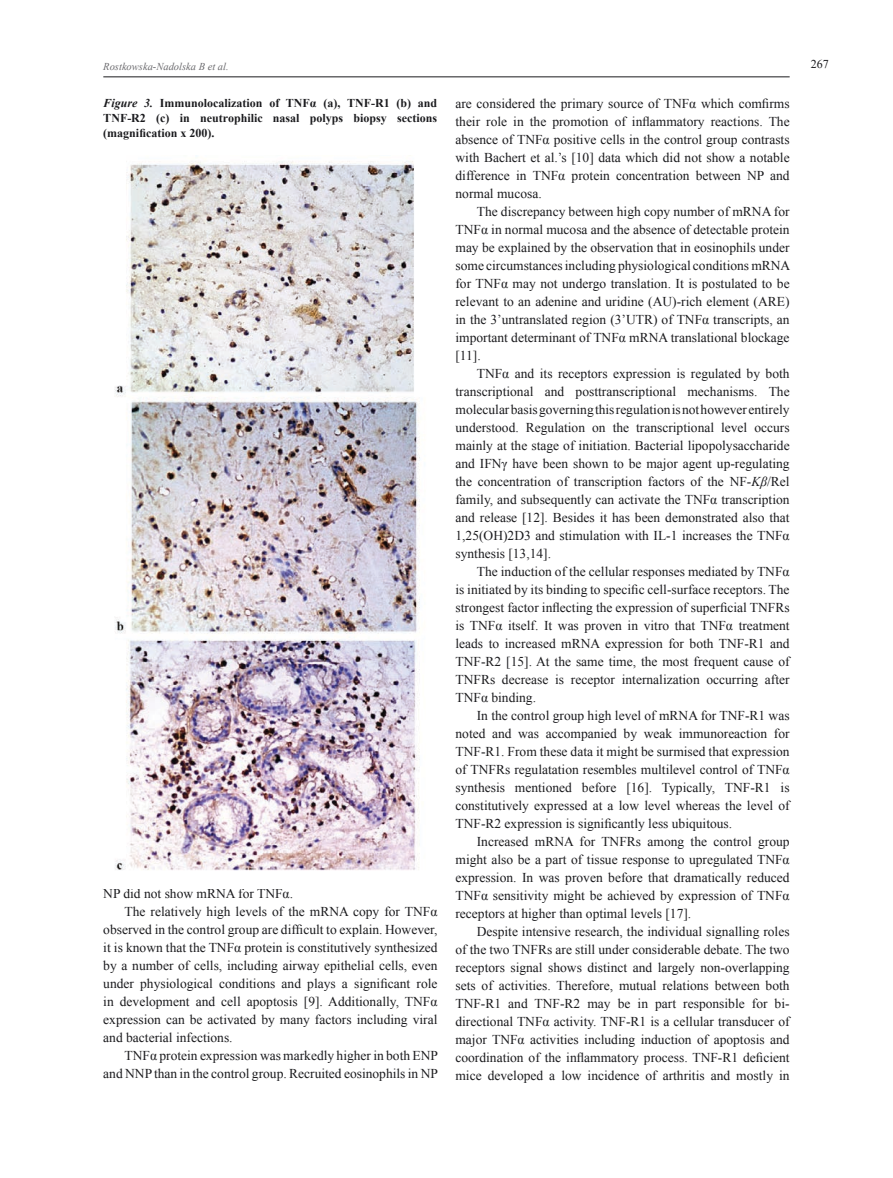
<style>
.page{position:relative;width:893px;height:1178px;background:#fff}
.page>*{position:absolute;margin:0;border:0;box-sizing:border-box;transform-origin:0 0}
.t1{font:13.5px/18px "Times New Roman";color:#1b1b1e;text-align:justify}
.t2{font:700 12px/15px "Times New Roman";color:#1b1b1e;text-align:justify}
.t3{font:12px "Times New Roman";color:#1b1b1e}
.t4{font:italic 10.5px "Times New Roman";color:#6a696d}
.s1{font-style:italic}
</style>
<div class="page">
<hr style="left:103px;top:76px;width:687px;height:1px;background:#1b1b1e">
<img style="left:115px;top:161px;width:305px;height:710px">
<p class="t4" style="left:103px;top:59px;width:127px">Rostkowska-Nadolska B et al.</p>
<p class="t3" style="left:811px;top:56px;width:19px">267</p>
<p class="t2" style="left:103px;top:95px;width:335px"><span class="s1">Figure 3.</span> Immunolocalization of TNFα (a), TNF-R1 (b) and TNF-R2 (c) in neutrophilic nasal polyps biopsy sections (magnification x 200).</p>
<p class="t1" style="left:103px;top:884px;width:191px">NP did not show mRNA for TNFα.</p>
<p class="t1" style="left:125px;top:902px;width:314px">The relatively high levels of the mRNA copy for TNFα</p>
<p class="t1" style="left:103px;top:920px;width:336px">observed in the control group are difficult to explain. However,</p>
<p class="t1" style="left:103px;top:938px;width:336px">it is known that the TNFα protein is constitutively synthesized</p>
<p class="t1" style="left:103px;top:956px;width:336px">by a number of cells, including airway epithelial cells, even</p>
<p class="t1" style="left:103px;top:974px;width:336px">under physiological conditions and plays a significant role</p>
<p class="t1" style="left:103px;top:992px;width:336px">in development and cell apoptosis [9]. Additionally, TNFα</p>
<p class="t1" style="left:103px;top:1010px;width:336px">expression can be activated by many factors including viral</p>
<p class="t1" style="left:103px;top:1028px;width:131px">and bacterial infections.</p>
<p class="t1" style="left:125px;top:1046px;width:315px">TNFα protein expression was markedly higher in both ENP</p>
<p class="t1" style="left:103px;top:1064px;width:336px">and NNP than in the control group. Recruited eosinophils in NP</p>
<p class="t1" style="left:455px;top:94px;width:336px">are considered the primary source of TNFα which comfirms their role in the promotion of inflammatory reactions. The absence of TNFα positive cells in the control group contrasts with Bachert et al.’s [10] data which did not show a notable difference in TNFα protein concentration between NP and normal mucosa.</p>
<p class="t1" style="left:455px;top:202px;width:336px;text-indent:21px">The discrepancy between high copy number of mRNA for TNFα in normal mucosa and the absence of detectable protein may be explained by the observation that in eosinophils under some circumstances including physiological conditions mRNA for TNFα may not undergo translation. It is postulated to be relevant to an adenine and uridine (AU)-rich element (ARE) in the 3’untranslated region (3’UTR) of TNFα transcripts, an important determinant of TNFα mRNA translational blockage [11].</p>
<p class="t1" style="left:455px;top:364px;width:336px;text-indent:21px">TNFα and its receptors expression is regulated by both transcriptional and posttranscriptional mechanisms. The molecular basis governing this regulation is not however entirely understood. Regulation on the transcriptional level occurs mainly at the stage of initiation. Bacterial lipopolysaccharide and IFNγ have been shown to be major agent up-regulating the concentration of transcription factors of the NF-<span class="s1">Kβ</span>/Rel family, and subsequently can activate the TNFα transcription and release [12]. Besides it has been demonstrated also that 1,25(OH)2D3 and stimulation with IL-1 increases the TNFα synthesis [13,14].</p>
<p class="t1" style="left:455px;top:562px;width:336px;text-indent:21px">The induction of the cellular responses mediated by TNFα is initiated by its binding to specific cell-surface receptors. The strongest factor inflecting the expression of superficial TNFRs is TNFα itself. It was proven in vitro that TNFα treatment leads to increased mRNA expression for both TNF-R1 and TNF-R2 [15]. At the same time, the most frequent cause of TNFRs decrease is receptor internalization occurring after TNFα binding.</p>
<p class="t1" style="left:455px;top:706px;width:336px;text-indent:21px">In the control group high level of mRNA for TNF-R1 was noted and was accompanied by weak immunoreaction for TNF-R1. From these data it might be surmised that expression of TNFRs regulatation resembles multilevel control of TNFα synthesis mentioned before [16]. Typically, TNF-R1 is constitutively expressed at a low level whereas the level of TNF-R2 expression is significantly less ubiquitous.</p>
<p class="t1" style="left:455px;top:832px;width:336px;text-indent:21px">Increased mRNA for TNFRs among the control group might also be a part of tissue response to upregulated TNFα expression. In was proven before that dramatically reduced TNFα sensitivity might be achieved by expression of TNFα receptors at higher than optimal levels [17].</p>
<p class="t1" style="left:455px;top:922px;width:336px;text-indent:21px">Despite intensive research, the individual signalling roles of the two TNFRs are still under considerable debate. The two receptors signal shows distinct and largely non-overlapping sets of activities. Therefore, mutual relations between both TNF-R1 and TNF-R2 may be in part responsible for bi&shy;directional TNFα activity. TNF-R1 is a cellular transducer of major TNFα activities including induction of apoptosis and coordination of the inflammatory process. TNF-R1 deficient mice developed a low incidence of arthritis and mostly in</p>
</div>
